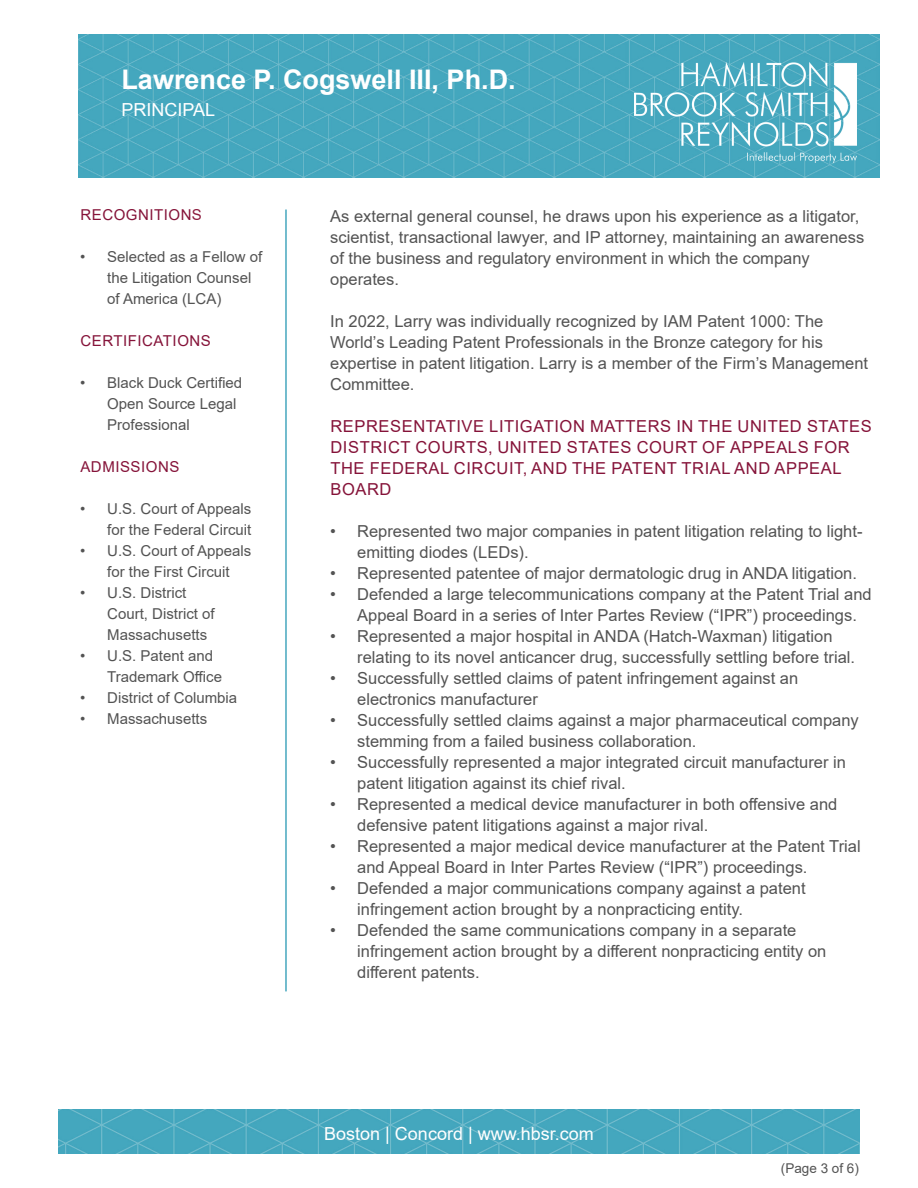
<style>
.page{position:relative;width:918px;height:1188px;background:#fff}
.page>*{position:absolute;margin:0;border:0;box-sizing:border-box;transform-origin:0 0}
.t1{font:700 27px "Arial";color:#fff}
.t2{font:18px "Arial";color:#fff}
.t3{font:16.5px/21px "Arial";color:#535353}
.t4{font:16.5px/21px "Arial";letter-spacing:.035em;color:#851339}
.t5{font:15px/21px "Arial";color:#535353}
.t6{font:15px "Arial";letter-spacing:.035em;color:#851339}
.t7{font:13.5px "Arial";color:#535353}
.s1{color:#8d1c3e}
</style>
<div class="page">
<img style="left:59px;top:1110px;width:800px;height:43px">
<img style="left:78px;top:35px;width:801px;height:142px">
<img style="left:634px;top:63px;width:223px;height:99px">
<hr style="left:285px;top:210px;width:2px;height:781px;background:#45a7be">
<p class="t1" style="left:122px;top:60px;width:396px">Lawrence P. Cogswell III, Ph.D.</p>
<p class="t2" style="left:122px;top:97px;width:95px">PRINCIPAL</p>
<p class="t6" style="left:80px;top:205px;width:123px">RECOGNITION<span class="s1">S</span></p>
<p class="t5" style="left:107px;top:247px;width:157px;text-indent:-27px">• Selected as a Fellow of the Litigation Counsel of America (LCA)</p>
<p class="t6" style="left:80px;top:331px;width:132px">CERTIFICATIONS</p>
<p class="t5" style="left:107px;top:373px;width:137px;text-indent:-27px">• Black Duck Certified<br>Open Source Legal<br>Professional</p>
<p class="t6" style="left:80px;top:457px;width:100px">ADMISSIONS</p>
<p class="t5" style="left:80px;top:499px;width:173px;text-align:right">• U.S. Court of Appeals for the Federal Circuit</p>
<p class="t5" style="left:80px;top:541px;width:173px;text-align:center">• U.S. Court of Appeals for the First Circuit</p>
<p class="t5" style="left:107px;top:583px;width:109px;text-indent:-27px">• U.S. District<br>Court, District of<br>Massachusetts</p>
<p class="t5" style="left:107px;top:646px;width:116px;text-indent:-27px">• U.S. Patent and<br>Trademark Office</p>
<p class="t5" style="left:80px;top:688px;width:159px">• District of Columbia</p>
<p class="t5" style="left:80px;top:709px;width:129px">• Massachusetts</p>
<p class="t3" style="left:330px;top:205px;width:536px">As external general counsel, he draws upon his experience as a litigator, scientist, transactional lawyer, and IP attorney, maintaining an awareness of the business and regulatory environment in which the company operates.</p>
<p class="t3" style="left:330px;top:310px;width:540px">In 2022, Larry was individually recognized by IAM Patent 1000: The World’s Leading Patent Professionals in the Bronze category for his expertise in patent litigation. Larry is a member of the Firm’s Management Committee.</p>
<p class="t4" style="left:331px;top:415px;width:543px">REPRESENTATIVE LITIGATION MATTERS IN THE UNITED STATES DISTRICT COURTS, UNITED STATES COURT OF APPEALS FOR THE FEDERAL CIRCUIT, AND THE PATENT TRIAL AND APPEAL BOARD</p>
<p class="t3" style="left:357px;top:520px;width:507px;text-indent:-27px">• Represented two major companies in patent litigation relating to light&shy;emitting diodes (LEDs).</p>
<p class="t3" style="left:330px;top:562px;width:528px">• Represented patentee of major dermatologic drug in ANDA litigation.</p>
<p class="t3" style="left:357px;top:583px;width:516px;text-indent:-27px">• Defended a large telecommunications company at the Patent Trial and<br>Appeal Board in a series of Inter Partes Review (“IPR”) proceedings.</p>
<p class="t3" style="left:357px;top:625px;width:499px;text-indent:-27px">• Represented a major hospital in ANDA (Hatch-Waxman) litigation relating to its novel anticancer drug, successfully settling before trial.</p>
<p class="t3" style="left:357px;top:667px;width:443px;text-indent:-27px">• Successfully settled claims of patent infringement against an electronics manufacturer</p>
<p class="t3" style="left:357px;top:709px;width:503px;text-indent:-27px">• Successfully settled claims against a major pharmaceutical company stemming from a failed business collaboration.</p>
<p class="t3" style="left:357px;top:751px;width:490px;text-indent:-27px">• Successfully represented a major integrated circuit manufacturer in patent litigation against its chief rival.</p>
<p class="t3" style="left:357px;top:793px;width:482px;text-indent:-27px">• Represented a medical device manufacturer in both offensive and defensive patent litigations against a major rival.</p>
<p class="t3" style="left:357px;top:835px;width:505px;text-indent:-27px">• Represented a major medical device manufacturer at the Patent Trial and Appeal Board in Inter Partes Review (“IPR”) proceedings.</p>
<p class="t3" style="left:357px;top:877px;width:450px;text-indent:-27px">• Defended a major communications company against a patent infringement action brought by a nonpracticing entity.</p>
<p class="t3" style="left:357px;top:919px;width:471px;text-indent:-27px">• Defended the same communications company in a separate infringement action brought by a different nonpracticing entity on different patents.</p>
<p class="t2" style="left:324px;top:1121px;width:271px">Boston | Concord | www.hbsr.com</p>
<p class="t7" style="left:781px;top:1159px;width:80px">(Page 3 of 6)</p>
</div>
